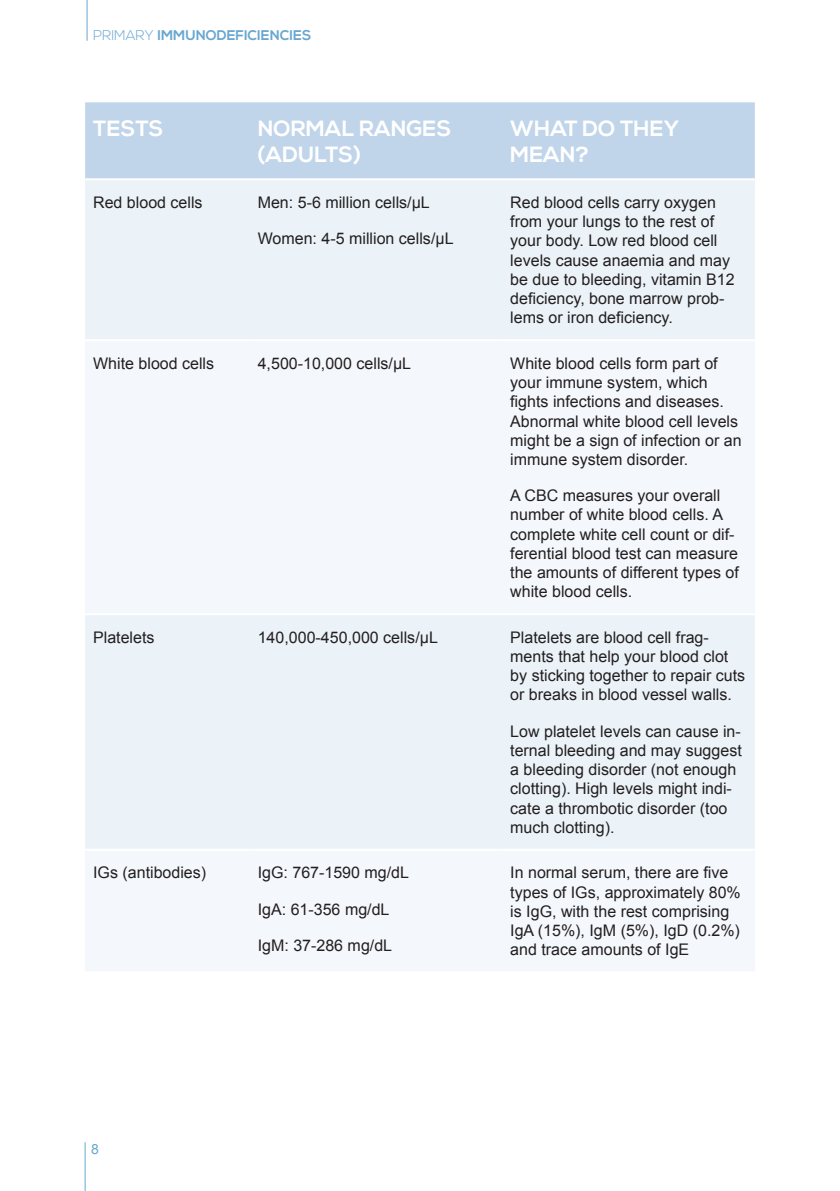
<style>
.page{position:relative;width:840px;height:1191px;background:#fff}
.page>*{position:absolute;margin:0;border:0;box-sizing:border-box;transform-origin:0 0}
.t1{font:700 22px/26.4px "Nexa";color:#fff}
.t2{font:16px/19.2px "Arial";color:#231f20}
.t3{font:700 14px "Nexa";color:#69a7d0}
.t4{font:14px "Arial";color:#69a7d0}
.s1{font-weight:300}
</style>
<div class="page">
<hr style="left:85px;top:1142px;width:1px;height:49px;background:#69a7d0">
<hr style="left:86px;top:0;width:1px;height:41px;background:#69a7d0">
<div style="left:85px;top:102px;width:669px;height:76px;background:#c0d5ea"></div>
<div style="left:85px;top:180px;width:669px;height:159px;background:#ebf2f8"></div>
<svg style="left:85px;top:342px;width:669px;height:629px;fill:#f4f7fb"></svg>
<hr style="left:85px;top:613px;width:164px;height:2px;background:#fff">
<hr style="left:249px;top:613px;width:253px;height:2px;background:#fff">
<hr style="left:502px;top:613px;width:252px;height:2px;background:#fff">
<hr style="left:85px;top:848px;width:164px;height:2px;background:#fff">
<hr style="left:249px;top:848px;width:253px;height:2px;background:#fff">
<hr style="left:502px;top:848px;width:252px;height:2px;background:#fff">
<p class="t3" style="left:93px;top:27px;width:220px"><span class="s1">PRIMARY</span> IMMUNODEFICIENCIES</p>
<p class="t1" style="left:93px;top:116px;width:72px">TESTS</p>
<p class="t1" style="left:257px;top:116px;width:195px">NORMAL RANGES (ADULTS)</p>
<p class="t1" style="left:510px;top:116px;width:170px">WHAT DO THEY<br>MEAN?</p>
<p class="t2" style="left:93px;top:193px;width:111px">Red blood cells</p>
<p class="t2" style="left:257px;top:193px;width:173px">Men: 5-6 million cells/μL</p>
<p class="t2" style="left:257px;top:229px;width:197px">Women: 4-5 million cells/μL</p>
<p class="t2" style="left:510px;top:193px;width:226px">Red blood cells carry oxygen from your lungs to the rest of your body. Low red blood cell levels cause anaemia and may be due to bleeding, vitamin B12 deficiency, bone marrow prob&shy;lems or iron deficiency.</p>
<p class="t2" style="left:93px;top:354px;width:122px">White blood cells</p>
<p class="t2" style="left:257px;top:354px;width:155px">4,500-10,000 cells/μL</p>
<p class="t2" style="left:510px;top:354px;width:233px">White blood cells form part of your immune system, which fights infections and diseases.<br>Abnormal white blood cell levels might be a sign of infection or an immune system disorder.</p>
<p class="t2" style="left:510px;top:486px;width:230px">A CBC measures your overall number of white blood cells. A complete white cell count or dif&shy;ferential blood test can measure the amounts of different types of white blood cells.</p>
<p class="t2" style="left:93px;top:628px;width:63px">Platelets</p>
<p class="t2" style="left:257px;top:628px;width:181px">140,000-450,000 cells/μL</p>
<p class="t2" style="left:510px;top:628px;width:236px">Platelets are blood cell frag&shy;ments that help your blood clot by sticking together to repair cuts or breaks in blood vessel walls.</p>
<p class="t2" style="left:510px;top:721px;width:233px">Low platelet levels can cause in&shy;ternal bleeding and may suggest a bleeding disorder (not enough clotting). High levels might indi&shy;cate a thrombotic disorder (too much clotting).</p>
<p class="t2" style="left:93px;top:863px;width:114px">IGs (antibodies)</p>
<p class="t2" style="left:257px;top:863px;width:153px">IgG: 767-1590 mg/dL</p>
<p class="t2" style="left:257px;top:899px;width:133px">IgA: 61-356 mg/dL</p>
<p class="t2" style="left:257px;top:935px;width:136px">IgM: 37-286 mg/dL</p>
<p class="t2" style="left:510px;top:863px;width:232px">In normal serum, there are five types of IGs, approximately 80% is IgG, with the rest comprising<br>IgA (15%), IgM (5%), IgD (0.2%) and trace amounts of IgE</p>
<p class="t4" style="left:91px;top:1140px;width:9px">8</p>
</div>
